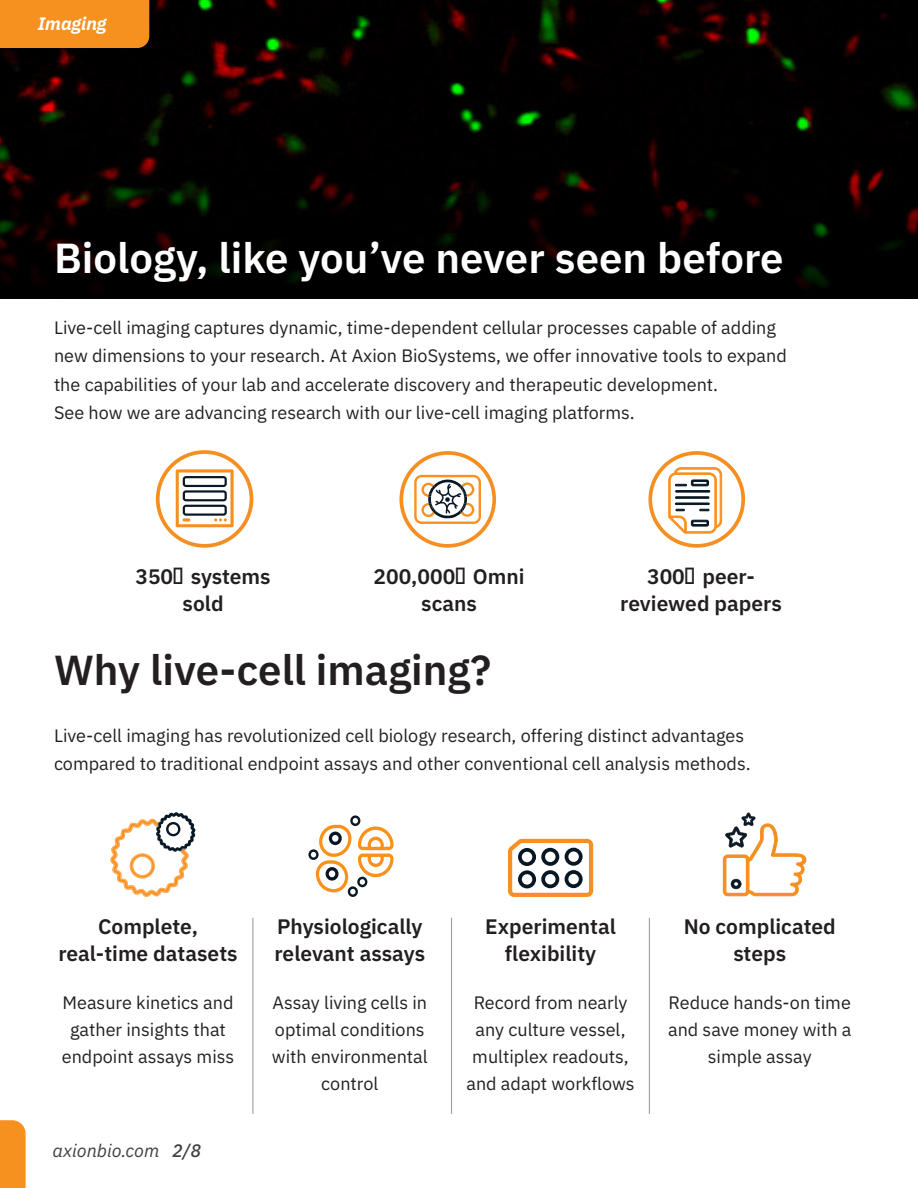
<style>
.page{position:relative;width:918px;height:1188px;background:#fff}
.page>*{position:absolute;margin:0;border:0;box-sizing:border-box;transform-origin:0 0}
.t1{font:600 42px "IBM Plex Sans";color:#fff}
.t2{font:600 42px "IBM Plex Sans";color:#231f20}
.t3{font:600 21px/27px "IBM Plex Sans";color:#231f20;text-align:center}
.t4{font:18px/27px "IBM Plex Sans";color:#231f20;text-align:center}
.t5{font:italic 18px "IBM Plex Sans";color:#404040}
.t6{font:italic 700 18px "IBM Plex Sans";color:#fff}
.s1{font-weight:500}
</style>
<div class="page">
<svg style="left:0;top:1120px;width:26px;height:68px;background:#f69528"></svg>
<img style="left:0;top:0;width:918px;height:298px">
<hr style="left:252px;top:918px;width:1px;height:196px;background:#a39f9a">
<hr style="left:451px;top:918px;width:1px;height:196px;background:#a39f9a">
<hr style="left:649px;top:918px;width:1px;height:196px;background:#a39f9a">
<svg style="left:110px;top:812px;width:85px;height:85px"></svg>
<svg style="left:723px;top:813px;width:83px;height:83px"></svg>
<div style="left:0;top:0;width:149px;height:48px;background:#f69120"></div>
<svg style="left:308px;top:815px;width:86px;height:82px"></svg>
<svg style="left:156px;top:450px;width:97px;height:98px"></svg>
<svg style="left:399px;top:451px;width:97px;height:97px"></svg>
<svg style="left:648px;top:451px;width:97px;height:97px"></svg>
<svg style="left:508px;top:839px;width:85px;height:58px"></svg>
<p class="t6" style="left:38px;top:9px;width:70px">Imaging</p>
<p class="t1" style="left:54px;top:225px;width:731px">Biology, like you’ve never seen before</p>
<p class="t4" style="left:54px;top:312px;width:724px">Live-cell imaging captures dynamic, time-dependent cellular processes capable of adding</p>
<p class="t4" style="left:54px;top:340px;width:734px;line-height:28.5px;text-align:left">new dimensions to your research. At Axion BioSystems, we offer innovative tools to expand the capabilities of your lab and accelerate discovery and therapeutic development.</p>
<p class="t4" style="left:54px;top:398px;width:582px">See how we are advancing research with our live-cell imaging platforms.</p>
<p class="t3" style="left:135px;top:561px;width:137px">350+ systems</p>
<p class="t3" style="left:183px;top:588px;width:43px">sold</p>
<p class="t3" style="left:374px;top:561px;width:153px">200,000+ Omni scans</p>
<p class="t3" style="left:620px;top:561px;width:163px">300+ peer&shy;reviewed papers</p>
<p class="t2" style="left:54px;top:637px;width:439px">Why live-cell imaging?</p>
<p class="t4" style="left:54px;top:720px;width:698px;line-height:28.5px;text-align:left">Live-cell imaging has revolutionized cell biology research, offering distinct advantages compared to traditional endpoint assays and other conventional cell analysis methods.</p>
<p class="t3" style="left:98px;top:911px;width:101px">Complete,</p>
<p class="t3" style="left:58px;top:938px;width:181px">real-time datasets</p>
<p class="t4" style="left:62px;top:988px;width:174px">Measure kinetics and gather insights that endpoint assays miss</p>
<p class="t5" style="left:53px;top:1137px;width:150px">axionbio.com <span class="s1">2/8</span></p>
<p class="t3" style="left:274px;top:911px;width:152px;text-align:left">Physiologically relevant assays</p>
<p class="t4" style="left:272px;top:988px;width:157px">Assay living cells in optimal conditions with environmental control</p>
<p class="t3" style="left:485px;top:911px;width:132px">Experimental flexibility</p>
<p class="t4" style="left:466px;top:988px;width:170px">Record from nearly any culture vessel, multiplex readouts, and adapt workflows</p>
<p class="t3" style="left:684px;top:911px;width:154px">No complicated steps</p>
<p class="t4" style="left:668px;top:988px;width:185px">Reduce hands-on time and save money with a simple assay</p>
</div>
